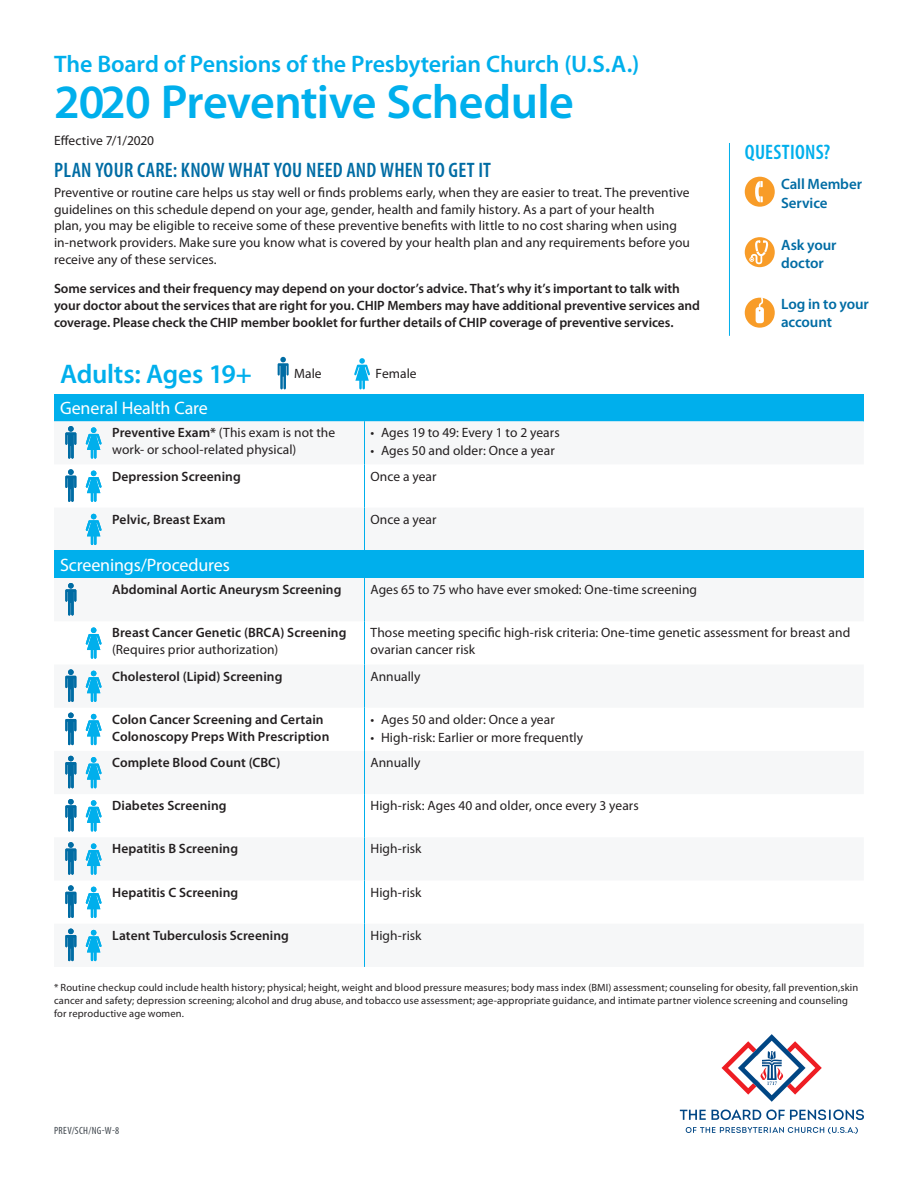
<style>
.page{position:relative;width:918px;height:1188px;background:#fff}
.page>*{position:absolute;margin:0;border:0;box-sizing:border-box;transform-origin:0 0}
.t1{font:600 48px "Myriad Pro";letter-spacing:-.015em;color:#00afec}
.t2{font:600 27px "Myriad Pro";letter-spacing:-.01em;color:#00afec}
.t3{font:600 24px "Myriad Pro";letter-spacing:-.01em;color:#00afec}
.t4{font:600 condensed 21px "Myriad Pro";letter-spacing:.01em;color:#006ca4}
.t5{font:600 condensed 21px "Myriad Pro";letter-spacing:.015em;color:#00afec}
.t6{font:18px "Myriad Pro";letter-spacing:-.01em;color:#fff}
.t7{font:600 15px/18.8px "Myriad Pro";letter-spacing:-.01em;color:#006ca4}
.Description_Body_Cop{font:13.5px/16.8px "Myriad Pro";letter-spacing:.005em;color:#231f20}
.Screening_Procedure{font:600 13.5px/16.8px "Myriad Pro";color:#231f20}
.t8{font:10.5px/13.2px "Myriad Pro";letter-spacing:.01em;color:#231f20}
.t9{font:condensed 10.5px "Myriad Pro";letter-spacing:.035em;color:#3f464d}
.s1{font-weight:600}
.s2{font-weight:400}
</style>
<div class="page">
<svg style="left:354px;top:358px;width:16px;height:31px"></svg>
<svg style="left:278px;top:357px;width:11px;height:32px"></svg>
<div style="left:54px;top:394px;width:810px;height:27px;background:#00afec"></div>
<svg style="left:54px;top:421px;width:810px;height:130px;fill:#f6f7f8"></svg>
<hr style="left:364px;top:421px;width:1px;height:43px;background:#00afec">
<hr style="left:364px;top:464px;width:1px;height:44px;background:#00afec">
<hr style="left:364px;top:508px;width:1px;height:43px;background:#00afec">
<svg style="left:86px;top:427px;width:16px;height:32px"></svg>
<svg style="left:65px;top:426px;width:11px;height:33px"></svg>
<svg style="left:86px;top:471px;width:16px;height:31px"></svg>
<svg style="left:65px;top:469px;width:11px;height:33px"></svg>
<svg style="left:86px;top:514px;width:16px;height:31px"></svg>
<div style="left:54px;top:551px;width:810px;height:27px;background:#00afec"></div>
<hr style="left:364px;top:578px;width:1px;height:43px;background:#00afec">
<hr style="left:364px;top:621px;width:1px;height:44px;background:#00afec">
<hr style="left:364px;top:665px;width:1px;height:43px;background:#00afec">
<hr style="left:364px;top:708px;width:1px;height:43px;background:#00afec">
<hr style="left:364px;top:751px;width:1px;height:43px;background:#00afec">
<hr style="left:364px;top:794px;width:1px;height:43px;background:#00afec">
<hr style="left:364px;top:837px;width:1px;height:44px;background:#00afec">
<hr style="left:364px;top:881px;width:1px;height:43px;background:#00afec">
<hr style="left:364px;top:924px;width:1px;height:43px;background:#00afec">
<svg style="left:65px;top:583px;width:11px;height:33px"></svg>
<svg style="left:86px;top:627px;width:16px;height:32px"></svg>
<svg style="left:86px;top:671px;width:16px;height:31px"></svg>
<svg style="left:65px;top:669px;width:11px;height:33px"></svg>
<svg style="left:86px;top:714px;width:16px;height:31px"></svg>
<svg style="left:65px;top:713px;width:11px;height:32px"></svg>
<svg style="left:86px;top:757px;width:16px;height:31px"></svg>
<svg style="left:65px;top:756px;width:11px;height:32px"></svg>
<svg style="left:86px;top:800px;width:16px;height:32px"></svg>
<svg style="left:65px;top:799px;width:11px;height:33px"></svg>
<svg style="left:86px;top:843px;width:16px;height:32px"></svg>
<svg style="left:65px;top:842px;width:11px;height:33px"></svg>
<svg style="left:86px;top:887px;width:16px;height:31px"></svg>
<svg style="left:65px;top:885px;width:11px;height:33px"></svg>
<svg style="left:86px;top:930px;width:16px;height:31px"></svg>
<svg style="left:65px;top:929px;width:11px;height:32px"></svg>
<hr style="left:729px;top:143px;width:1px;height:193px;background:#00afec">
<svg style="left:745px;top:298px;width:30px;height:30px"></svg>
<svg style="left:745px;top:237px;width:30px;height:30px"></svg>
<svg style="left:745px;top:177px;width:30px;height:30px"></svg>
<svg style="left:680px;top:1110px;width:26px;height:10px"></svg>
<svg style="left:712px;top:1110px;width:152px;height:10px"></svg>
<svg style="left:686px;top:1127px;width:172px;height:7px"></svg>
<svg style="left:722px;top:1034px;width:100px;height:68px"></svg>
<p class="t3" style="left:54px;top:49px;width:587px">The Board of Pensions of the Presbyterian Church (U.S.A.)</p>
<p class="t1" style="left:54px;top:71px;width:522px">2020 Preventive Schedule</p>
<p class="Description_Body_Cop" style="left:54px;top:132px;width:102px">Effective 7/1/2020</p>
<p class="t4" style="left:54px;top:157px;width:439px">PLAN YOUR CARE: KNOW WHAT YOU NEED AND WHEN TO GET IT</p>
<p class="Description_Body_Cop" style="left:54px;top:184px;width:637px">Preventive or routine care helps us stay well or finds problems early, when they are easier to treat. The preventive guidelines on this schedule depend on your age, gender, health and family history. As a part of your health<br>plan, you may be eligible to receive some of these preventive benefits with little to no cost sharing when using in-network providers. Make sure you know what is covered by your health plan and any requirements before you receive any of these services.</p>
<p class="Screening_Procedure" style="left:54px;top:280px;width:648px">Some services and their frequency may depend on your doctor’s advice. That’s why it’s important to talk with your doctor about the services that are right for you. CHIP Members may have additional preventive services and coverage. Please check the CHIP member booklet for further details of CHIP coverage of preventive services.</p>
<p class="t2" style="left:60px;top:357px;width:194px">Adults: Ages 19+</p>
<p class="Description_Body_Cop" style="left:294px;top:365px;width:29px">Male</p>
<p class="Description_Body_Cop" style="left:376px;top:365px;width:43px">Female</p>
<p class="t6" style="left:60px;top:397px;width:149px">General Health Care</p>
<p class="Description_Body_Cop" style="left:112px;top:424px;width:225px"><span class="s1">Preventive Exam*</span> (This exam is not the work- or school-related physical)</p>
<p class="Description_Body_Cop" style="left:370px;top:424px;width:191px">• Ages 19 to 49: Every 1 to 2 years</p>
<p class="Description_Body_Cop" style="left:370px;top:442px;width:186px">• Ages 50 and older: Once a year</p>
<p class="t5" style="left:745px;top:139px;width:87px">QUESTIONS?</p>
<p class="t7" style="left:781px;top:175px;width:82px">Call Member<br>Service</p>
<p class="t7" style="left:781px;top:235px;width:57px">Ask your doctor</p>
<p class="t7" style="left:781px;top:294px;width:89px">Log in to your account</p>
<p class="Screening_Procedure" style="left:112px;top:467px;width:130px">Depression Screening</p>
<p class="Description_Body_Cop" style="left:370px;top:467px;width:68px">Once a year</p>
<p class="Screening_Procedure" style="left:112px;top:510px;width:115px">Pelvic, Breast Exam</p>
<p class="Description_Body_Cop" style="left:370px;top:511px;width:68px">Once a year</p>
<p class="t6" style="left:60px;top:554px;width:171px">Screenings/Procedures</p>
<p class="Screening_Procedure" style="left:112px;top:581px;width:231px">Abdominal Aortic Aneurysm Screening</p>
<p class="Description_Body_Cop" style="left:370px;top:581px;width:328px">Ages 65 to 75 who have ever smoked: One-time screening</p>
<p class="Screening_Procedure" style="left:112px;top:624px;width:236px">Breast Cancer Genetic (BRCA) Screening <span class="s2">(Requires prior authorization)</span></p>
<p class="Description_Body_Cop" style="left:370px;top:624px;width:481px">Those meeting specific high-risk criteria: One-time genetic assessment for breast and ovarian cancer risk</p>
<p class="Screening_Procedure" style="left:112px;top:667px;width:172px">Cholesterol (Lipid) Screening</p>
<p class="Description_Body_Cop" style="left:370px;top:668px;width:52px">Annually</p>
<p class="Screening_Procedure" style="left:112px;top:711px;width:219px">Colon Cancer Screening and Certain<br>Colonoscopy Preps With Prescription</p>
<p class="Description_Body_Cop" style="left:370px;top:711px;width:186px">• Ages 50 and older: Once a year</p>
<p class="Description_Body_Cop" style="left:370px;top:729px;width:214px">• High-risk: Earlier or more frequently</p>
<p class="Screening_Procedure" style="left:112px;top:754px;width:170px">Complete Blood Count (CBC)</p>
<p class="Description_Body_Cop" style="left:370px;top:754px;width:52px">Annually</p>
<p class="Screening_Procedure" style="left:112px;top:797px;width:116px">Diabetes Screening</p>
<p class="Description_Body_Cop" style="left:370px;top:797px;width:270px">High-risk: Ages 40 and older, once every 3 years</p>
<p class="Screening_Procedure" style="left:112px;top:840px;width:127px">Hepatitis B Screening</p>
<p class="Description_Body_Cop" style="left:370px;top:840px;width:53px">High-risk</p>
<p class="Screening_Procedure" style="left:112px;top:883px;width:128px">Hepatitis C Screening</p>
<p class="Description_Body_Cop" style="left:370px;top:884px;width:53px">High-risk</p>
<p class="Screening_Procedure" style="left:112px;top:927px;width:178px">Latent Tuberculosis Screening</p>
<p class="Description_Body_Cop" style="left:370px;top:927px;width:53px">High-risk</p>
<p class="t8" style="left:54px;top:981px;width:806px">* Routine checkup could include health history; physical; height, weight and blood pressure measures; body mass index (BMI) assessment; counseling for obesity, fall prevention,skin cancer and safety; depression screening; alcohol and drug abuse, and tobacco use assessment; age-appropriate guidance, and intimate partner violence screening and counseling for reproductive age women.</p>
<p class="t9" style="left:54px;top:1124px;width:67px">PREV/SCH/NG-W-8</p>
</div>
